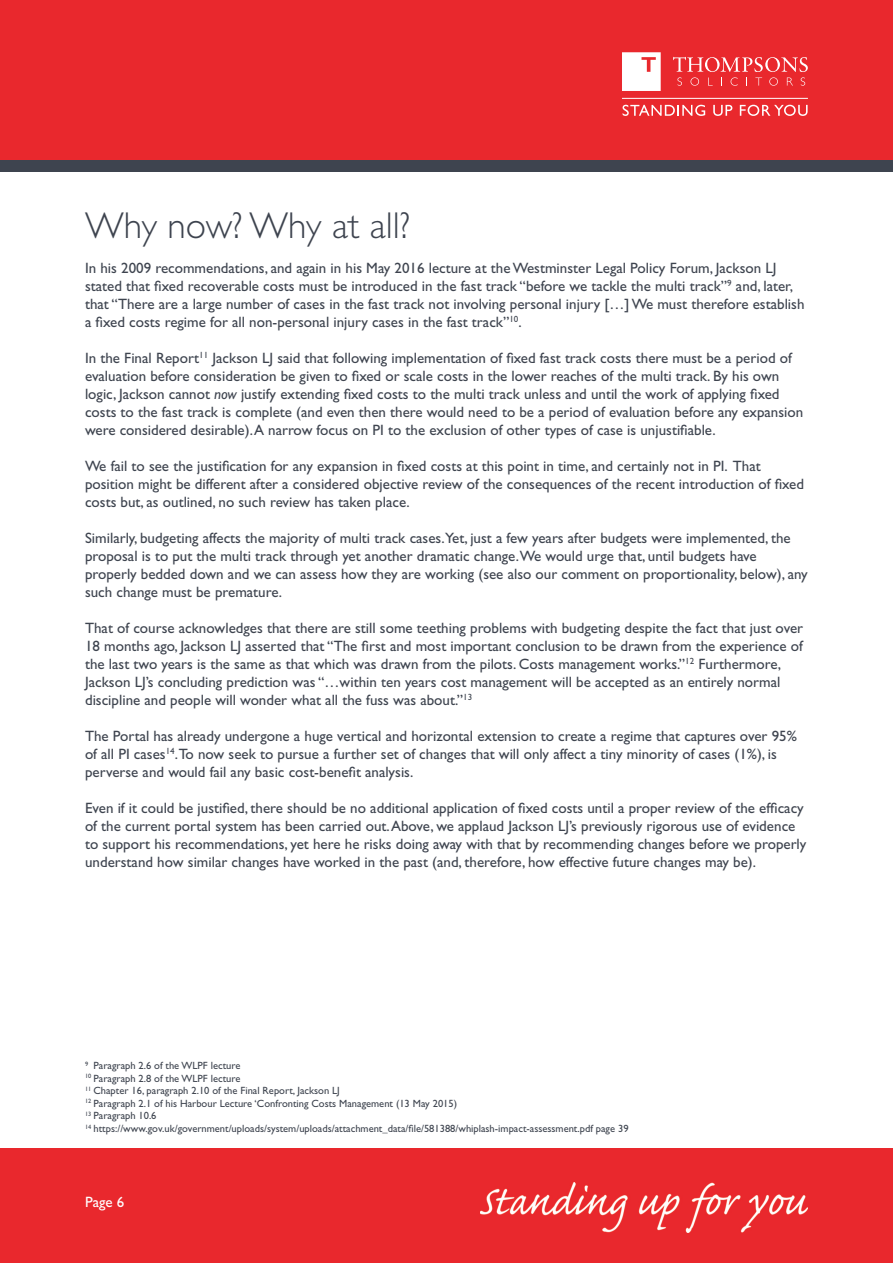
<style>
.page{position:relative;width:893px;height:1263px;background:#fff}
.page>*{position:absolute;margin:0;border:0;box-sizing:border-box;transform-origin:0 0}
.t1{font:300 37.5px "Gill Sans Std";color:#3e444f}
.t2{font:15px/18px "Gill Sans Std";color:#3e444f}
.t3{font:15px "Gill Sans Std";color:#fff}
.t4{font:10.5px/12.6px "Gill Sans Std";color:#3e444f}
.s1{font-style:italic}
</style>
<div class="page">
<div style="left:0;top:1148px;width:893px;height:115px;background:#e9282d"></div>
<div style="left:0;top:0;width:893px;height:164px;background:#e9282d"></div>
<div style="left:0;top:161px;width:893px;height:11px;background:#3e444f"></div>
<svg style="left:673px;top:57px;width:135px;height:29px"></svg>
<svg style="left:622px;top:52px;width:39px;height:39px"></svg>
<hr style="left:622px;top:98px;width:186px;height:1px;background:#fff">
<svg style="left:623px;top:105px;width:82px;height:11px"></svg>
<svg style="left:713px;top:105px;width:19px;height:11px"></svg>
<svg style="left:740px;top:105px;width:68px;height:11px"></svg>
<img style="left:480px;top:1182px;width:328px;height:51px">
<h1 class="t1" style="left:85px;top:211px;width:327px">Why now? Why at all?</h1>
<p class="t2" style="left:85px;top:260px;width:721px">In his 2009 recommendations, and again in his May 2016 lecture at theWestminster Legal Policy Forum, Jackson LJ stated that fixed recoverable costs must be introduced in the fast track “before we tackle the multi track”<sup>9</sup> and, later, that “There are a large number of cases in the fast track not involving personal injury […]We must therefore establish a fixed costs regime for all non-personal injury cases in the fast track”<sup>10</sup>.</p>
<p class="t2" style="left:85px;top:350px;width:720px">In the Final Report<sup>11</sup> Jackson LJ said that following implementation of fixed fast track costs there must be a period of evaluation before consideration be given to fixed or scale costs in the lower reaches of the multi track. By his own logic, Jackson cannot <span class="s1">now</span> justify extending fixed costs to the multi track unless and until the work of applying fixed costs to the fast track is complete (and even then there would need to be a period of evaluation before any expansion were considered desirable).A narrow focus on PI to the exclusion of other types of case is unjustifiable.</p>
<p class="t2" style="left:85px;top:458px;width:721px">We fail to see the justification for any expansion in fixed costs at this point in time, and certainly not in PI. That position might be different after a considered objective review of the consequences of the recent introduction of fixed costs but, as outlined, no such review has taken place.</p>
<p class="t2" style="left:85px;top:530px;width:724px">Similarly, budgeting affects the majority of multi track cases.Yet, just a few years after budgets were implemented, the proposal is to put the multi track through yet another dramatic change.We would urge that, until budgets have properly bedded down and we can assess how they are working (see also our comment on proportionality, below), any such change must be premature.</p>
<p class="t2" style="left:85px;top:620px;width:720px">That of course acknowledges that there are still some teething problems with budgeting despite the fact that just over 18 months ago, Jackson LJ asserted that “The first and most important conclusion to be drawn from the experience of the last two years is the same as that which was drawn from the pilots. Costs management works.”<sup>12</sup> Furthermore, Jackson LJ’s concluding prediction was “…within ten years cost management will be accepted as an entirely normal discipline and people will wonder what all the fuss was about.”<sup>13</sup></p>
<p class="t2" style="left:85px;top:728px;width:713px">The Portal has already undergone a huge vertical and horizontal extension to create a regime that captures over 95% of all PI cases<sup>14</sup>.To now seek to pursue a further set of changes that will only affect a tiny minority of cases (1%), is perverse and would fail any basic cost-benefit analysis.</p>
<p class="t2" style="left:85px;top:800px;width:723px">Even if it could be justified, there should be no additional application of fixed costs until a proper review of the efficacy of the current portal system has been carried out.Above, we applaud Jackson LJ’s previously rigorous use of evidence to support his recommendations, yet here he risks doing away with that by recommending changes before we properly understand how similar changes have worked in the past (and, therefore, how effective future changes may be).</p>
<p class="t4" style="left:85px;top:1060px;width:545px"><sup>9</sup> Paragraph 2.6 of the WLPF lecture<br><sup>10</sup> Paragraph 2.8 of the WLPF lecture<br><sup>11</sup> Chapter 16, paragraph 2.10 of the Final Report, Jackson LJ<br><sup>12</sup> Paragraph 2.1 of his Harbour Lecture ‘Confronting Costs Management (13 May 2015)<br><sup>13</sup> Paragraph 10.6<br><sup>14</sup> https://www.gov.uk/government/uploads/system/uploads/attachment_data/file/581388/whiplash-impact-assessment.pdf page 39</p>
<p class="t3" style="left:85px;top:1197px;width:41px">Page 6</p>
</div>
